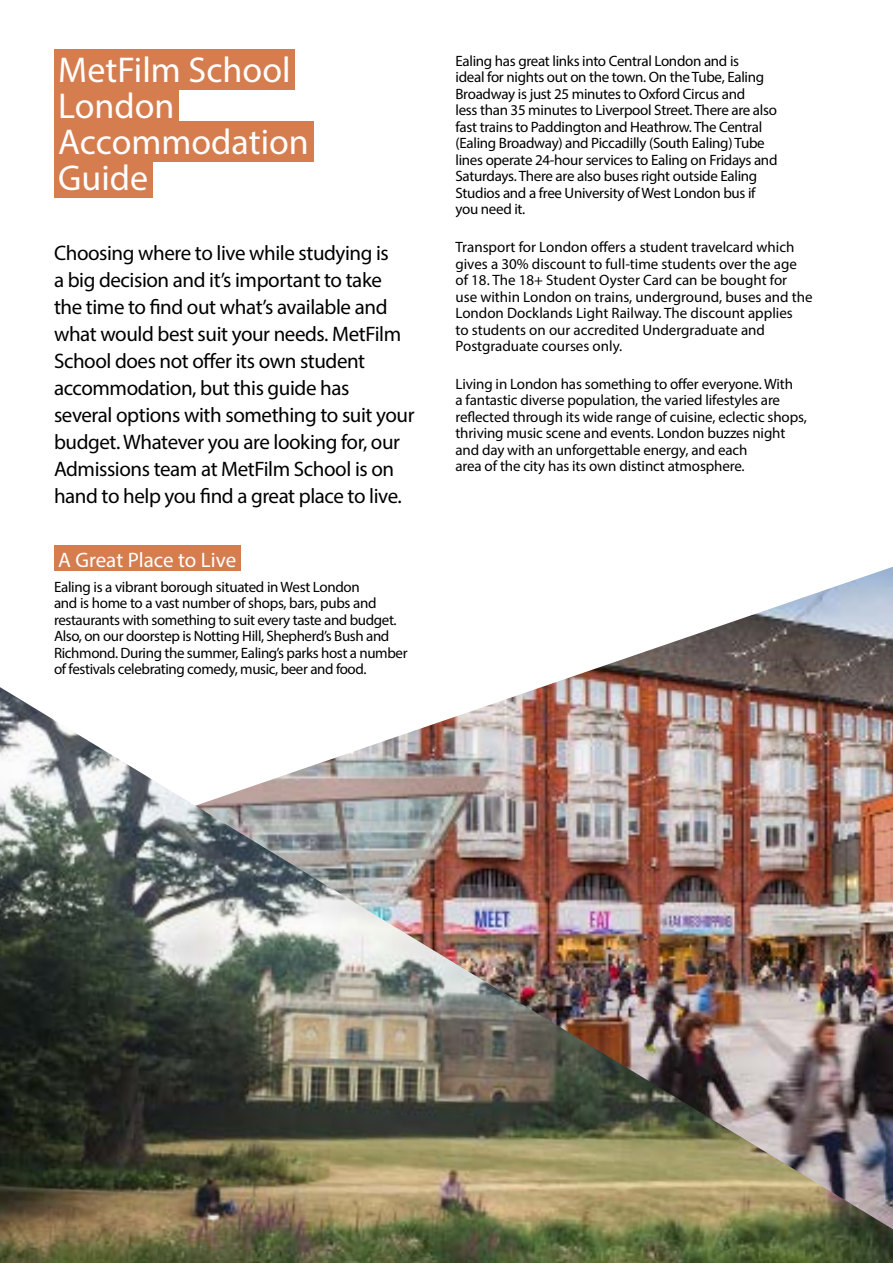
<style>
.page{position:relative;width:893px;height:1263px;background:#fff}
.page>*{position:absolute;margin:0;border:0;box-sizing:border-box;transform-origin:0 0}
.t1{font:36px/36px "Myriad Pro";color:#fff}
.t2{font:21px/27px "Myriad Pro";letter-spacing:-.02em;color:#000}
.t3{font:21px "Myriad Pro";color:#fff}
.t4{font:15px/16.5px "Myriad Pro";letter-spacing:-.02em;color:#000}
.t5{font:15px/16.5px "Myriad Pro";color:#000}
</style>
<div class="page">
<div style="left:54px;top:50px;width:241px;height:40px;background:#d57d4f"></div>
<div style="left:54px;top:86px;width:125px;height:40px;background:#d57d4f"></div>
<div style="left:54px;top:122px;width:259px;height:40px;background:#d57d4f"></div>
<div style="left:54px;top:158px;width:98px;height:40px;background:#d57d4f"></div>
<div style="left:54px;top:546px;width:186px;height:25px;background:#d57d4f"></div>
<img style="left:240px;top:567px;width:653px;height:120px">
<img style="left:0;top:687px;width:893px;height:576px">
<h1 class="t1" style="left:58px;top:52px;width:252px">MetFilm School<br>London<br>Accommodation<br>Guide</h1>
<p class="t2" style="left:54px;top:239px;width:362px">Choosing where to live while studying is<br>a big decision and it’s important to take the time to find out what’s available and what would best suit your needs. MetFilm School does not offer its own student accommodation, but this guide has<br>several options with something to suit your budget. Whatever you are looking for, our Admissions team at MetFilm School is on hand to help you find a great place to live.</p>
<h2 class="t3" style="left:58px;top:547px;width:179px">A Great Place to Live</h2>
<p class="t4" style="left:54px;top:578px;width:355px">Ealing is a vibrant borough situated in West London<br>and is home to a vast number of shops, bars, pubs and restaurants with something to suit every taste and budget.<br>Also, on our doorstep is Notting Hill, Shepherd’s Bush and Richmond. During the summer, Ealing’s parks host a number of festivals celebrating comedy, music, beer and food.</p>
<p class="t4" style="left:455px;top:52px;width:323px">Ealing has great links into Central London and is<br>ideal for nights out on the town. On the Tube, Ealing Broadway is just 25 minutes to Oxford Circus and<br>less than 35 minutes to Liverpool Street. There are also fast trains to Paddington and Heathrow. The Central (Ealing Broadway) and Piccadilly (South Ealing) Tube lines operate 24-hour services to Ealing on Fridays and Saturdays. There are also buses right outside Ealing Studios and a free University of West London bus if you need it.</p>
<p class="t5" style="left:455px;top:239px;width:359px">Transport for London offers a student travelcard which gives a 30% discount to full-time students over the age of 18. The 18+ Student Oyster Card can be bought for<br>use within London on trains, underground, buses and the London Docklands Light Railway. The discount applies<br>to students on our accredited Undergraduate and Postgraduate courses only.</p>
<p class="t4" style="left:455px;top:375px;width:353px">Living in London has something to offer everyone. With<br>a fantastic diverse population, the varied lifestyles are reflected through its wide range of cuisine, eclectic shops, thriving music scene and events. London buzzes night and day with an unforgettable energy, and each<br>area of the city has its own distinct atmosphere.</p>
</div>
